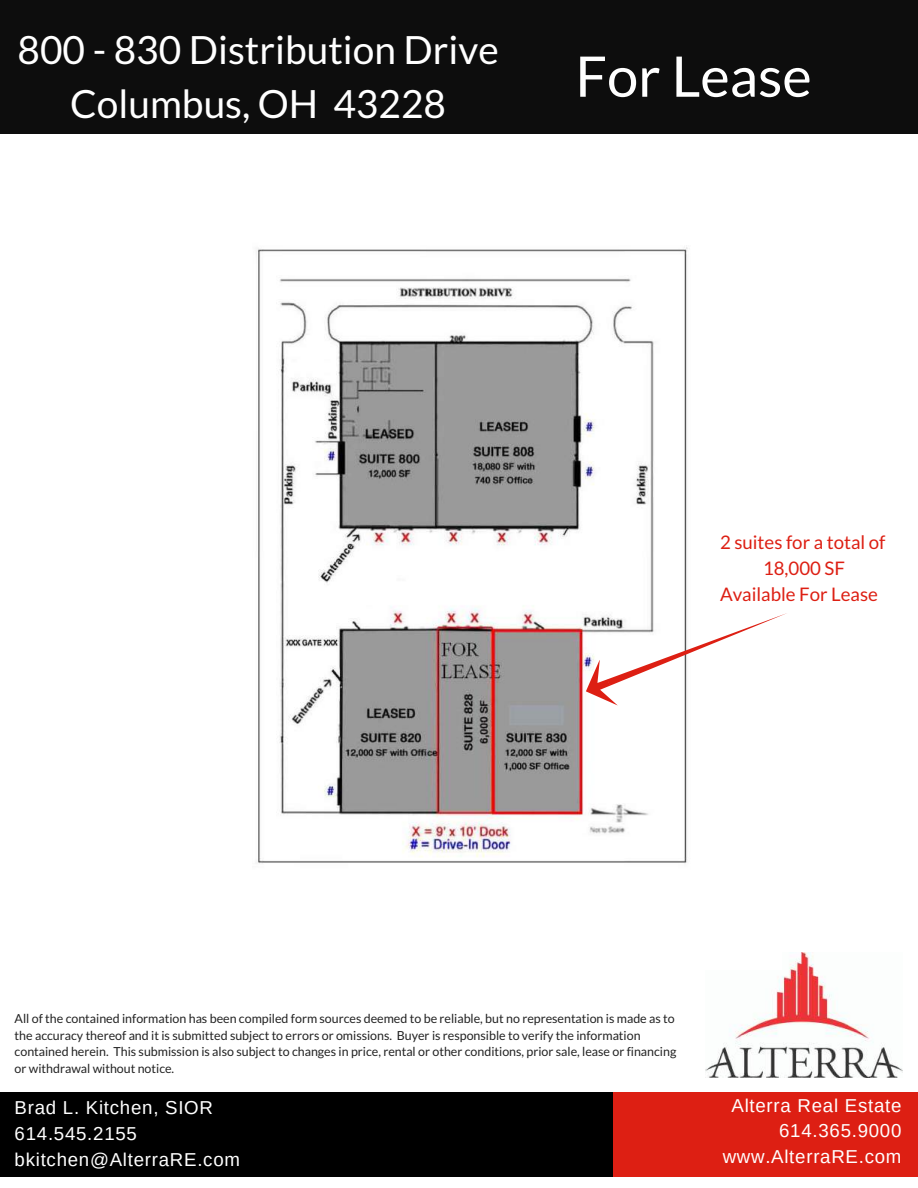
<style>
.page{position:relative;width:918px;height:1188px;background:#fff}
.page>*{position:absolute;margin:0;border:0;box-sizing:border-box;transform-origin:0 0}
.t1{font:55.95px "Lato";color:#fff}
.t2{font:38.85px/54px "Lato";color:#fff;text-align:center}
.t3{font:18.75px/25.8px "Arimo";letter-spacing:.04em;color:#fff;text-align:right}
.t4{font:18.75px/25.8px "Lato";color:#dd1f13;text-align:center}
.t5{font:12.45px/16.8px "Lato";color:#222}
</style>
<div class="page">
<div style="left:0;top:0;width:918px;height:134px;background:#0d0d0d"></div>
<div style="left:0;top:1092px;width:615px;height:85px;background:#000"></div>
<div style="left:614px;top:1092px;width:304px;height:85px;background:#dd1f13"></div>
<img style="left:705px;top:953px;width:197px;height:125px">
<img style="left:256px;top:247px;width:526px;height:723px">
<svg style="left:577px;top:610px;width:210px;height:104px"></svg>
<h2 class="t2" style="left:18px;top:22px;width:483px">800 - 830 Distribution Drive<br>Columbus, OH 43228</h2>
<h1 class="t1" style="left:575px;top:42px;width:238px">For Lease</h1>
<h3 class="t4" style="left:720px;top:529px;width:167px">2 suites for a total of<br>18,000 SF<br>Available For Lease</h3>
<p class="t5" style="left:15px;top:1009px;width:663px">All of the contained information has been compiled form sources deemed to be reliable, but no representation is made as to the accuracy thereof and it is submitted subject to errors or omissions. Buyer is responsible to verify the information contained herein. This submission is also subject to changes in price, rental or other conditions, prior sale, lease or financing or withdrawal without notice.</p>
<h3 class="t3" style="left:15px;top:1094px;width:227px;text-align:left">Brad L. Kitchen, SIOR<br>614.545.2155 bkitchen@AlterraRE.com</h3>
<h3 class="t3" style="left:723px;top:1092px;width:180px">Alterra Real Estate<br>614.365.9000 www.AlterraRE.com</h3>
</div>
